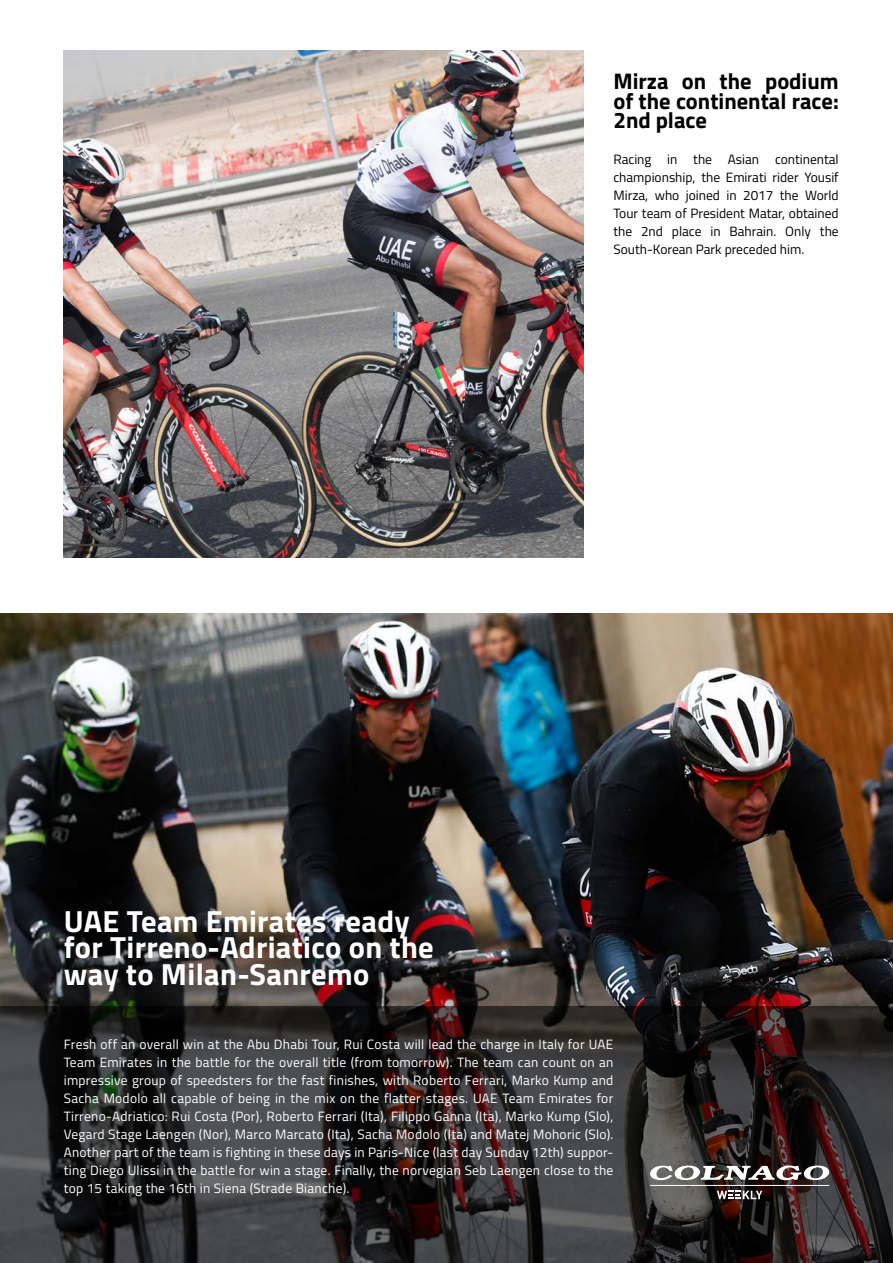
<style>
.page{position:relative;width:893px;height:1263px;background:#fff}
.page>*{position:absolute;margin:0;border:0;box-sizing:border-box;transform-origin:0 0}
.t1{font:700 30.6px/26.8px "Titillium Web";letter-spacing:.01em;color:#fff}
.t2{font:700 22.5px/19.5px "Titillium Web";color:#000;text-align:justify}
.t3{font:13.5px/18px "Titillium Web";letter-spacing:.02em;color:#fff;text-align:justify}
.t4{font:13.5px/18px "Titillium Web";color:#000;text-align:justify}
</style>
<div class="page">
<img style="left:0;top:614px;width:893px;height:392px">
<svg style="left:0;top:1006px;width:893px;height:257px;background:#312e2f"></svg>
<img style="left:64px;top:51px;width:520px;height:506px">
<div style="left:30px;top:875px;width:456px;height:168px;background:#000;opacity:.75"></div>
<hr style="left:650px;top:1185px;width:179px;height:1px;background:#fff">
<svg style="left:650px;top:1164px;width:180px;height:16px"></svg>
<svg style="left:717px;top:1191px;width:45px;height:8px"></svg>
<h2 class="t2" style="left:613px;top:70px;width:227px">Mirza on the podium of the continental race:<br>2nd place</h2>
<p class="t4" style="left:613px;top:150px;width:227px">Racing in the Asian continental championship, the Emirati rider Yousif Mirza, who joined in 2017 the World Tour team of President Matar, obtained the 2nd place in Bahrain. Only the South-Korean Park preceded him.</p>
<h1 class="t1" style="left:64px;top:906px;width:371px">UAE Team Emirates ready for Tirreno-Adriatico on the way to Milan-Sanremo</h1>
<p class="t3" style="left:64px;top:1034px;width:551px">Fresh off an overall win at the Abu Dhabi Tour, Rui Costa will lead the charge in Italy for UAE Team Emirates in the battle for the overall title (from tomorrow). The team can count on an impressive group of speedsters for the fast finishes, with Roberto Ferrari, Marko Kump and Sacha Modolo all capable of being in the mix on the flatter stages. UAE Team Emirates for Tirreno-Adriatico: Rui Costa (Por), Roberto Ferrari (Ita), Filippo Ganna (Ita), Marko Kump (Slo), Vegard Stage Laengen (Nor), Marco Marcato (Ita), Sacha Modolo (Ita) and Matej Mohoric (Slo).<br>Another part of the team is fighting in these days in Paris-Nice (last day Sunday 12th) suppor&shy;ting Diego Ulissi in the battle for win a stage. Finally, the norvegian Seb Laengen close to the top 15 taking the 16th in Siena (Strade Bianche).</p>
</div>
